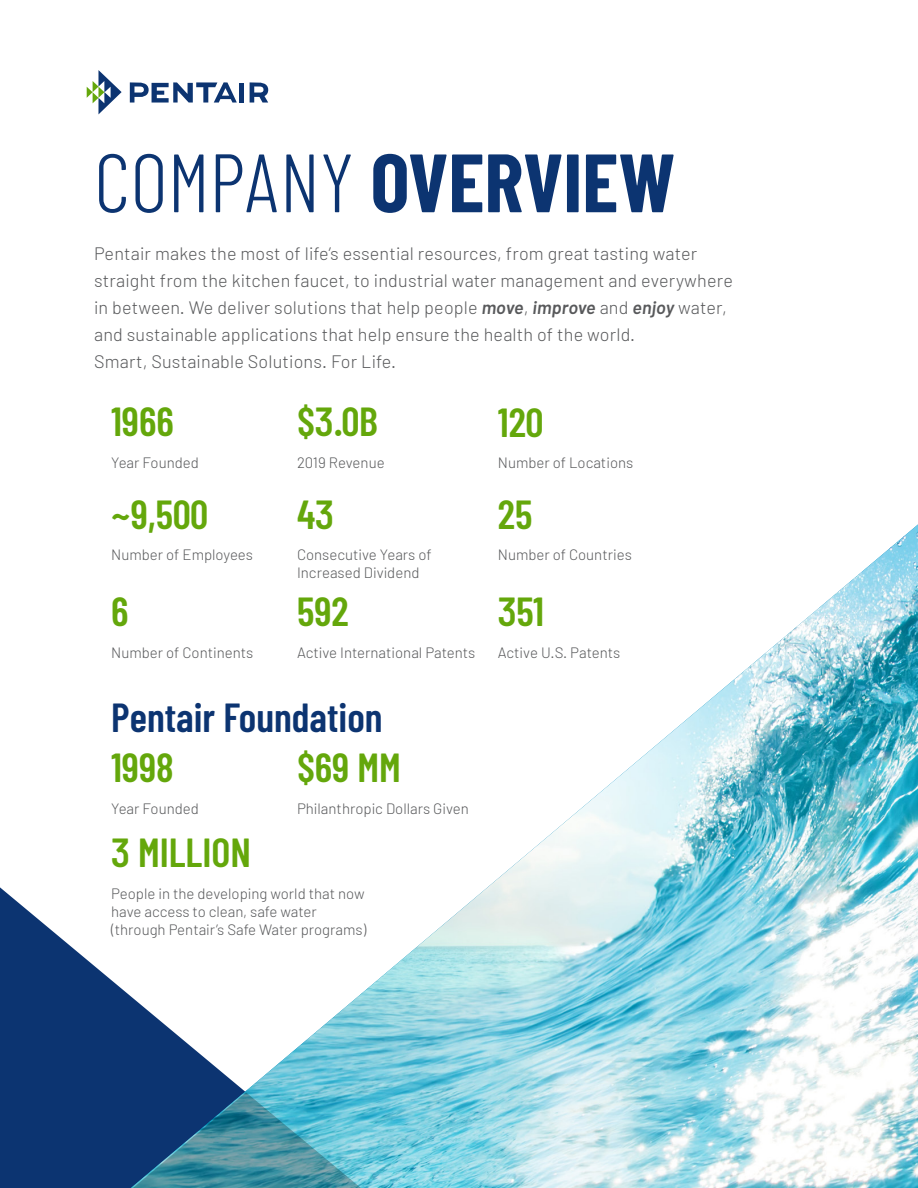
<style>
.page{position:relative;width:918px;height:1188px;background:#fff}
.page>*{position:absolute;margin:0;border:0;box-sizing:border-box;transform-origin:0 0}
.t1{font:700 82.5px "Barlow Condensed";color:#0c3471}
.t2{font:600 40.5px "Barlow Condensed";color:#64a70b}
.t3{font:600 40.5px "Barlow Condensed";color:#0c3471}
.Text_1st___-_PEN33{font:300 18px/27px "Barlow";letter-spacing:.01em;color:#58595b}
.Text_1st___-_PEN33-2{font:300 15px/18px "Barlow";color:#58595b}
.s1{font-weight:300}
.s2{font-weight:600;font-style:italic}
</style>
<div class="page">
<svg style="left:0;top:887px;width:131px;height:205px;fill:#0c3471"></svg>
<img style="left:131px;top:524px;width:787px;height:664px">
<svg style="left:87px;top:70px;width:35px;height:44px"></svg>
<svg style="left:130px;top:82px;width:107px;height:21px"></svg>
<div style="left:239px;top:83px;width:5px;height:20px;background:#0c3471"></div>
<svg style="left:250px;top:82px;width:18px;height:21px"></svg>
<svg style="left:0;top:1092px;width:635px;height:96px;background:#5e99b5"></svg>
<p class="t1" style="left:94px;top:131px;width:583px"><span class="s1">COMPANY</span> OVERVIEW</p>
<p class="Text_1st___-_PEN33" style="left:94px;top:239px;width:640px">Pentair makes the most of life’s essential resources, from great tasting water straight from the kitchen faucet, to industrial water management and everywhere in between. We deliver solutions that help people <span class="s2">move</span>, <span class="s2">improve</span> and <span class="s2">enjoy</span> water, and sustainable applications that help ensure the health of the world.<br>Smart, Sustainable Solutions. For Life.</p>
<p class="t2" style="left:111px;top:397px;width:64px">1966</p>
<p class="Text_1st___-_PEN33-2" style="left:111px;top:453px;width:89px">Year Founded</p>
<p class="t2" style="left:297px;top:397px;width:82px">$3.0B</p>
<p class="Text_1st___-_PEN33-2" style="left:297px;top:453px;width:89px">2019 Revenue</p>
<p class="t2" style="left:498px;top:397px;width:47px">120</p>
<p class="Text_1st___-_PEN33-2" style="left:498px;top:454px;width:137px">Number of Locations</p>
<p class="t2" style="left:111px;top:489px;width:98px">~9,500</p>
<p class="Text_1st___-_PEN33-2" style="left:111px;top:545px;width:143px">Number of Employees</p>
<p class="t2" style="left:111px;top:586px;width:19px">6</p>
<p class="Text_1st___-_PEN33-2" style="left:111px;top:643px;width:144px">Number of Continents</p>
<p class="t2" style="left:297px;top:489px;width:38px">43</p>
<p class="Text_1st___-_PEN33-2" style="left:297px;top:545px;width:136px">Consecutive Years of<br>Increased Dividend</p>
<p class="t2" style="left:297px;top:586px;width:53px">592</p>
<p class="Text_1st___-_PEN33-2" style="left:297px;top:643px;width:180px">Active International Patents</p>
<p class="t3" style="left:111px;top:692px;width:273px">Pentair Foundation</p>
<p class="t2" style="left:111px;top:743px;width:64px">1998</p>
<p class="Text_1st___-_PEN33-2" style="left:111px;top:799px;width:89px">Year Founded</p>
<p class="t2" style="left:297px;top:743px;width:105px">$69 MM</p>
<p class="Text_1st___-_PEN33-2" style="left:297px;top:799px;width:173px">Philanthropic Dollars Given</p>
<p class="t2" style="left:111px;top:828px;width:141px">3 MILLION</p>
<p class="Text_1st___-_PEN33-2" style="left:111px;top:884px;width:257px">People in the developing world that now have access to clean, safe water (through Pentair’s Safe Water programs)</p>
<p class="t2" style="left:498px;top:489px;width:36px">25</p>
<p class="Text_1st___-_PEN33-2" style="left:498px;top:545px;width:136px">Number of Countries</p>
<p class="t2" style="left:498px;top:586px;width:48px">351</p>
<p class="Text_1st___-_PEN33-2" style="left:498px;top:643px;width:124px">Active U.S. Patents</p>
</div>
